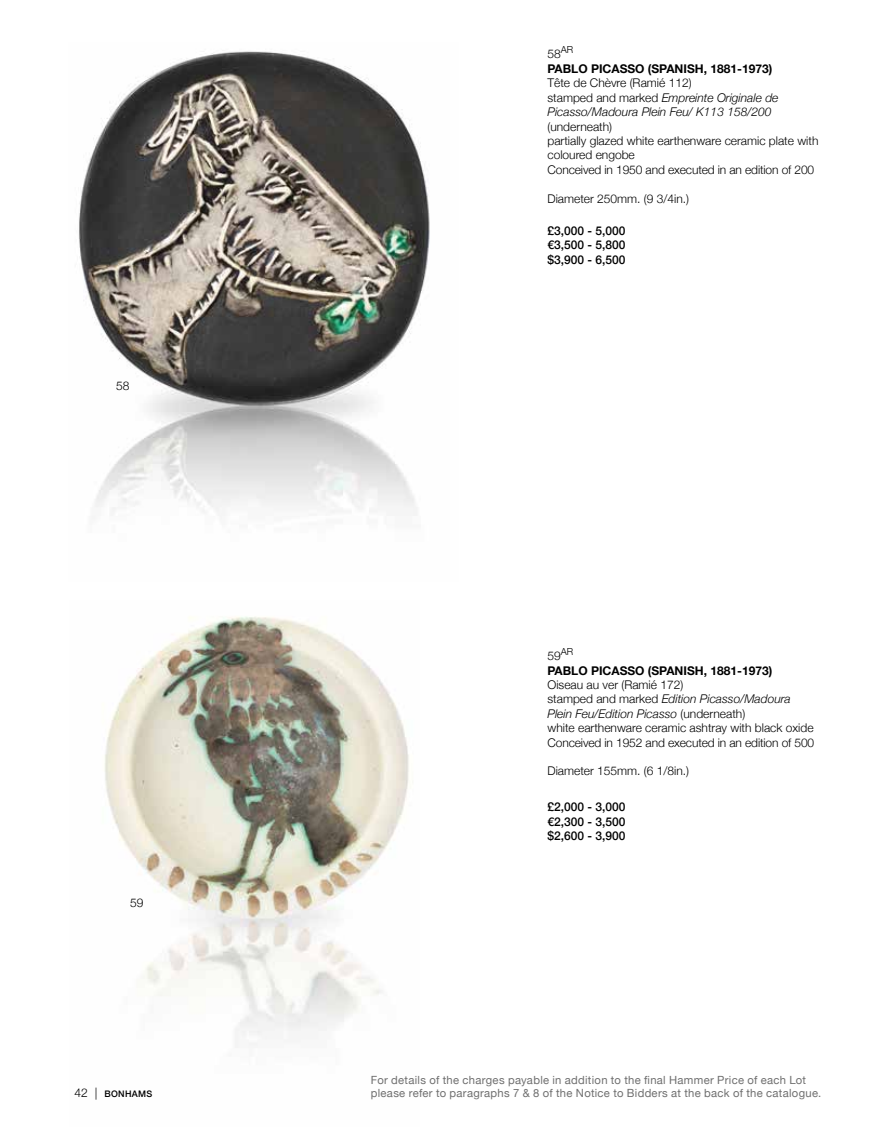
<style>
.page{position:relative;width:893px;height:1127px;background:#fff}
.page>*{position:absolute;margin:0;border:0;box-sizing:border-box;transform-origin:0 0}
.t1{font:300 12px/14.4px "Helvetica Neue";color:#000}
.t2{font:italic 300 12px/14.4px "Helvetica Neue";color:#000}
.t3{font:500 12px/14.4px "Helvetica Neue";color:#000;text-align:justify}
.t4{font:700 12px "Helvetica Neue";color:#000}
.t5{font:11.25px "Helvetica Neue";letter-spacing:.025em;color:#6f6f6f}
.t6{font:300 9.6px "Helvetica Neue";color:#000}
.t7{font:500 9px "Helvetica Neue";letter-spacing:.035em;color:#000}
.s1{font-style:normal}
.s2{font-style:italic}
.s3{font-weight:300;font-size:12px}
</style>
<div class="page">
<img style="left:79px;top:51px;width:351px;height:465px">
<img style="left:104px;top:616px;width:305px;height:432px">
<p class="t1" style="left:116px;top:378px;width:15px">58</p>
<p class="t1" style="left:130px;top:894px;width:15px">59</p>
<p class="t6" style="left:561px;top:42px;width:14px">AR</p>
<p class="t4" style="left:547px;top:59px;width:226px">PABLO PICASSO (SPANISH, 1881-1973)</p>
<p class="t2" style="left:547px;top:75px;width:232px"><span class="s1">Tête de Chèvre (Ramié 112)<br>stamped and marked</span> Empreinte Originale de<br>Picasso/Madoura Plein Feu/ K113 158/200</p>
<p class="t1" style="left:547px;top:118px;width:272px">(underneath)<br>partially glazed white earthenware ceramic plate with coloured engobe<br>Conceived in 1950 and executed in an edition of 200</p>
<p class="t1" style="left:547px;top:190px;width:143px">Diameter 250mm. (9 3/4in.)</p>
<p class="t3" style="left:547px;top:222px;width:80px">£3,000 - 5,000 €3,500 - 5,800 $3,900 - 6,500</p>
<p class="t1" style="left:547px;top:46px;width:15px">58</p>
<p class="t6" style="left:561px;top:643px;width:14px">AR</p>
<p class="t4" style="left:547px;top:661px;width:226px">PABLO PICASSO (SPANISH, 1881-1973)</p>
<p class="t1" style="left:547px;top:677px;width:268px">Oiseau au ver (Ramié 172)<br>stamped and marked <span class="s2">Edition Picasso/Madoura Plein Feu/Edition Picasso</span> (underneath)<br>white earthenware ceramic ashtray with black oxide Conceived in 1952 and executed in an edition of 500</p>
<p class="t1" style="left:547px;top:763px;width:143px">Diameter 155mm. (6 1/8in.)</p>
<p class="t3" style="left:547px;top:799px;width:80px">£2,000 - 3,000 €2,300 - 3,500 $2,600 - 3,900</p>
<p class="t1" style="left:547px;top:648px;width:15px">59</p>
<p class="t5" style="left:371px;top:1072px;width:437px">For details of the charges payable in addition to the final Hammer Price of each Lot</p>
<p class="t7" style="left:74px;top:1087px;width:80px"><span class="s3">42 |</span> BONHAMS</p>
<p class="t5" style="left:371px;top:1085px;width:452px">please refer to paragraphs 7 &amp; 8 of the Notice to Bidders at the back of the catalogue.</p>
</div>
